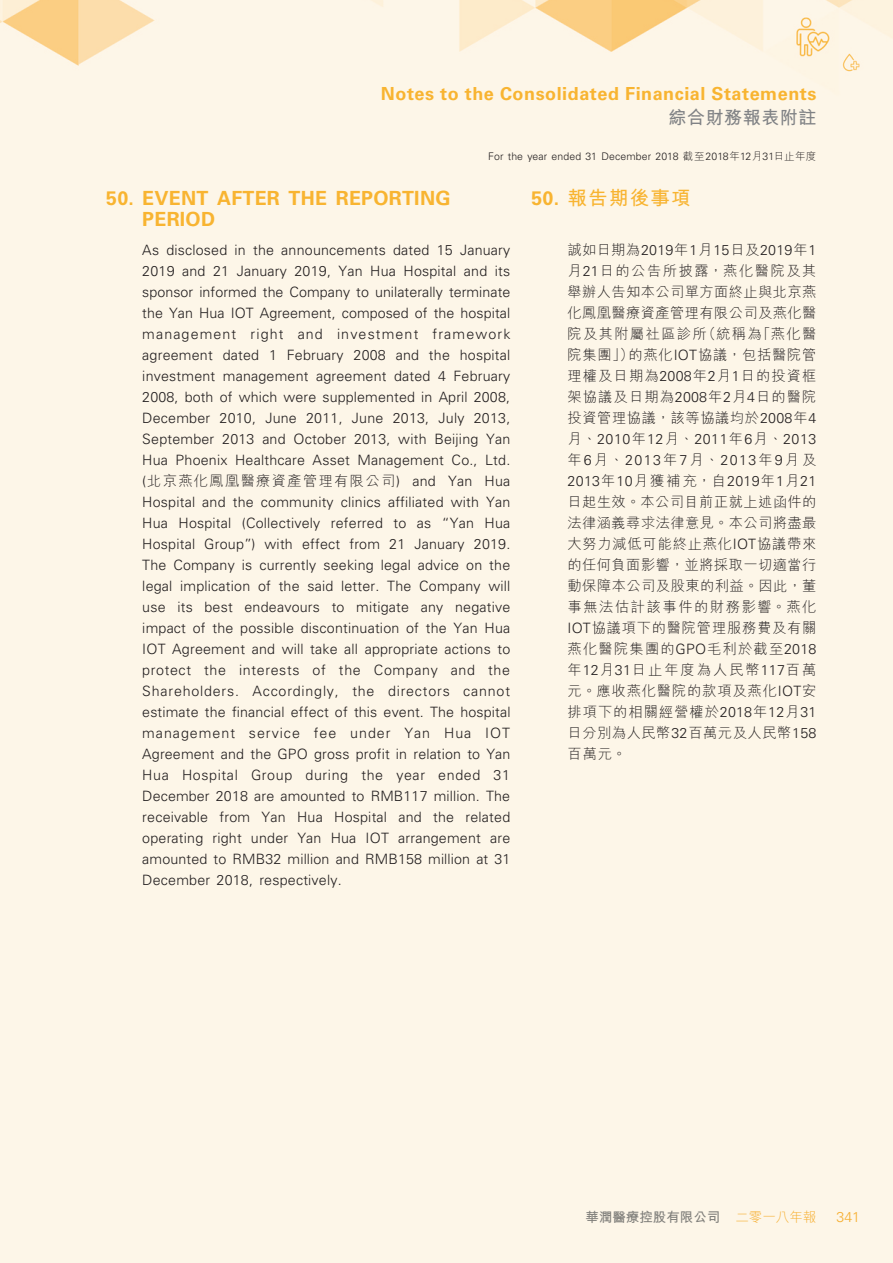
<style>
.page{position:relative;width:893px;height:1263px;background:#fdf6e8}
.page>*{position:absolute;margin:0;border:0;box-sizing:border-box;transform-origin:0 0}
._03_H1{font:700 19.5px/21px "Univers LT Std";letter-spacing:.015em;color:#f8b431}
._03_H1-2{font:700 19.5px "M Hei HK";letter-spacing:.065em;color:#f8b431}
.t1{font:700 18px "Univers LT Std";letter-spacing:.03em;color:#f8b431}
.t2{font:700 18px "M Hei HK";letter-spacing:.03em;color:#808285}
._01_Body_Text{font:300 14.25px/21px "Univers LT Std";letter-spacing:.015em;color:#231f20;text-align:justify}
._01_Body_Text-2{font:300 14.25px/21px "M Hei HK";letter-spacing:.06em;color:#231f20;text-align:justify}
.t3{font:300 14.25px "Univers LT Std";color:#f8b431}
.t4{font:700 13.5px "M Hei HK";color:#808285}
.t5{font:300 10.5px "Univers LT Std";letter-spacing:.005em;color:#231f20}
.s1{font-family:"M Hei HK"}
.s2{font-family:"Univers LT Std"}
.s3{font-weight:300;color:#f8b431}
</style>
<div class="page">
<img style="left:0;top:0;width:886px;height:72px">
<p class="t1" style="left:381px;top:83px;width:437px">Notes to the Consolidated Financial Statements</p>
<p class="t2" style="left:669px;top:104px;width:149px">綜合財務報表附註</p>
<p class="t5" style="left:488px;top:150px;width:330px">For the year ended 31 December 2018 <span class="s1">截至</span>2018<span class="s1">年</span>12<span class="s1">月</span>31<span class="s1">日止年度</span></p>
<p class="_03_H1-2" style="left:531px;top:183px;width:161px"><span class="s2">50.</span> 報告期後事項</p>
<p class="_01_Body_Text-2" style="left:567px;top:239px;width:250px">誠如日期為<span class="s2">2019</span>年<span class="s2">1</span>月<span class="s2">15</span>日及<span class="s2">2019</span>年<span class="s2">1</span>月<span class="s2">21</span>日的公告所披露，燕化醫院及其舉辦人告知本公司單方面終止與北京燕化鳳凰醫療資產管理有限公司及燕化醫院及其附屬社區診所（統稱為「燕化醫院集團」）的燕化<span class="s2">IOT</span>協議，包括醫院管理權及日期為<span class="s2">2008</span>年<span class="s2">2</span>月<span class="s2">1</span>日的投資框架協議及日期為<span class="s2">2008</span>年<span class="s2">2</span>月<span class="s2">4</span>日的醫院投資管理協議，該等協議均於<span class="s2">2008</span>年<span class="s2">4</span>月、<span class="s2">2010</span>年<span class="s2">12</span>月、<span class="s2">2011</span>年<span class="s2">6</span>月、<span class="s2">2013</span>年<span class="s2">6</span>月、<span class="s2">2013</span>年<span class="s2">7</span>月、<span class="s2">2013</span>年<span class="s2">9</span>月及<span class="s2">2013</span>年<span class="s2">10</span>月獲補充，自<span class="s2">2019</span>年<span class="s2">1</span>月<span class="s2">21</span>日起生效。本公司目前正就上述函件的法律涵義尋求法律意見。本公司將盡最大努力減低可能終止燕化<span class="s2">IOT</span>協議帶來的任何負面影響，並將採取一切適當行動保障本公司及股東的利益。因此，董事無法估計該事件的財務影響。燕化<span class="s2">IOT</span>協議項下的醫院管理服務費及有關燕化醫院集團的<span class="s2">GPO</span>毛利於截至<span class="s2">2018</span>年<span class="s2">12</span>月<span class="s2">31</span>日止年度為人民幣<span class="s2">117</span>百萬元。應收燕化醫院的款項及燕化<span class="s2">IOT</span>安排項下的相關經營權於<span class="s2">2018</span>年<span class="s2">12</span>月<span class="s2">31</span>日分別為人民幣<span class="s2">32</span>百萬元及人民幣<span class="s2">158</span>百萬元。</p>
<p class="_03_H1" style="left:142px;top:187px;width:310px;text-indent:-36px">50. EVENT AFTER THE REPORTING<br>PERIOD</p>
<p class="_01_Body_Text" style="left:142px;top:239px;width:370px">As disclosed in the announcements dated 15 January 2019 and 21 January 2019, Yan Hua Hospital and its sponsor informed the Company to unilaterally terminate the Yan Hua IOT Agreement, composed of the hospital management right and investment framework agreement dated 1 February 2008 and the hospital investment management agreement dated 4 February 2008, both of which were supplemented in April 2008, December 2010, June 2011, June 2013, July 2013, September 2013 and October 2013, with Beijing Yan Hua Phoenix Healthcare Asset Management Co., Ltd. (<span class="s1">北京燕化鳳凰醫療資產管理有限公司</span>) and Yan Hua Hospital and the community clinics affiliated with Yan Hua Hospital (Collectively referred to as “Yan Hua Hospital Group”) with effect from 21 January 2019.<br>The Company is currently seeking legal advice on the legal implication of the said letter. The Company will use its best endeavours to mitigate any negative impact of the possible discontinuation of the Yan Hua IOT Agreement and will take all appropriate actions to protect the interests of the Company and the Shareholders. Accordingly, the directors cannot estimate the financial effect of this event. The hospital management service fee under Yan Hua IOT Agreement and the GPO gross profit in relation to Yan Hua Hospital Group during the year ended 31<br>December 2018 are amounted to RMB117 million. The receivable from Yan Hua Hospital and the related operating right under Yan Hua IOT arrangement are amounted to RMB32 million and RMB158 million at 31<br>December 2018, respectively.</p>
<p class="t4" style="left:585px;top:1207px;width:233px">華潤醫療控股有限公司 <span class="s3">二零一八年報</span></p>
<p class="t3" style="left:836px;top:1208px;width:25px">341</p>
</div>
